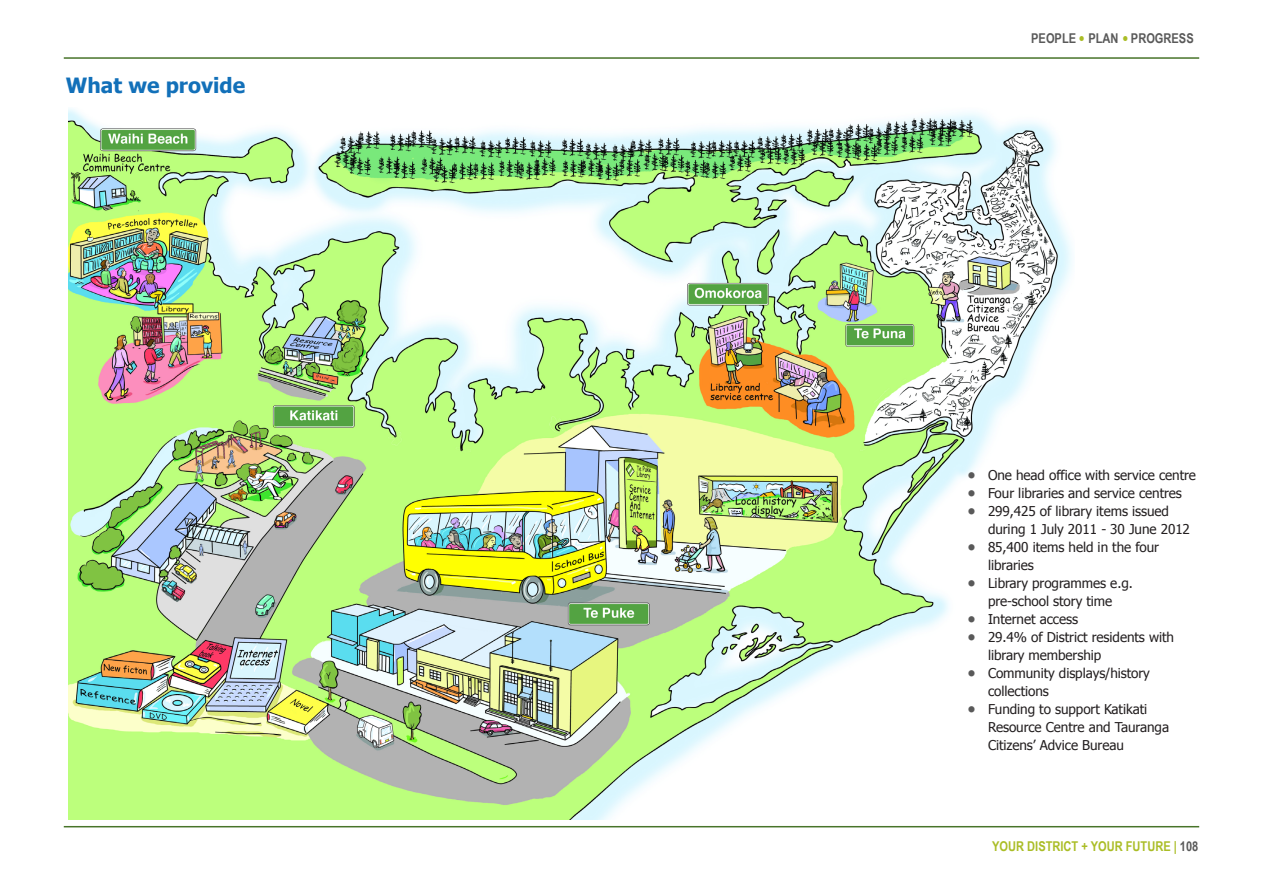
<style>
.page{position:relative;width:1263px;height:893px;background:#fff}
.page>*{position:absolute;margin:0;border:0;box-sizing:border-box;transform-origin:0 0}
.LTP_Heading_2{font:700 21px "Tahoma";color:#1270b9}
.t1{font:13.5px/18px "Tahoma";letter-spacing:-.005em;color:#231f20}
.t2{font:700 13.5px "Arial Narrow";color:#aabd26}
.t3{font:700 13.5px "Arial Narrow";color:#595959}
.s1{font-size:18px;color:#aabd26}
.s2{color:#595959}
</style>
<div class="page">
<hr style="left:64px;top:826px;width:1135px;height:1px;background:#48742a">
<hr style="left:64px;top:57px;width:1135px;height:2px;background:#48742a">
<img style="left:69px;top:108px;width:1003px;height:712px">
<p class="LTP_Heading_2" style="left:66px;top:70px;width:181px">What we provide</p>
<p class="t3" style="left:1031px;top:28px;width:164px">PEOPLE <span class="s1">•</span> PLAN <span class="s1">•</span> PROGRESS</p>
<p class="t1" style="left:967px;top:466px;width:231px"><span class="s2">•</span> One head office with service centre</p>
<p class="t1" style="left:967px;top:484px;width:217px"><span class="s2">•</span> Four libraries and service centres</p>
<p class="t1" style="left:988px;top:502px;width:204px;text-indent:-21px"><span class="s2">•</span> 299,425 of library items issued during 1 July 2011 - 30 June 2012</p>
<p class="t1" style="left:988px;top:538px;width:173px;text-indent:-21px"><span class="s2">•</span> 85,400 items held in the four libraries</p>
<p class="t1" style="left:967px;top:574px;width:168px"><span class="s2">•</span> Library programmes e.g.</p>
<p class="t1" style="left:988px;top:592px;width:126px">pre-school story time</p>
<p class="t1" style="left:967px;top:610px;width:113px"><span class="s2">•</span> Internet access</p>
<p class="t1" style="left:988px;top:628px;width:188px;text-indent:-21px"><span class="s2">•</span> 29.4% of District residents with library membership</p>
<p class="t1" style="left:967px;top:664px;width:185px"><span class="s2">•</span> Community displays/history</p>
<p class="t1" style="left:988px;top:682px;width:62px">collections</p>
<p class="t1" style="left:988px;top:700px;width:183px;text-indent:-21px"><span class="s2">•</span> Funding to support Katikati<br>Resource Centre and Tauranga<br>Citizens’ Advice Bureau</p>
<p class="t2" style="left:992px;top:836px;width:208px">YOUR DISTRICT + YOUR FUTURE | <span class="s2">108</span></p>
</div>
